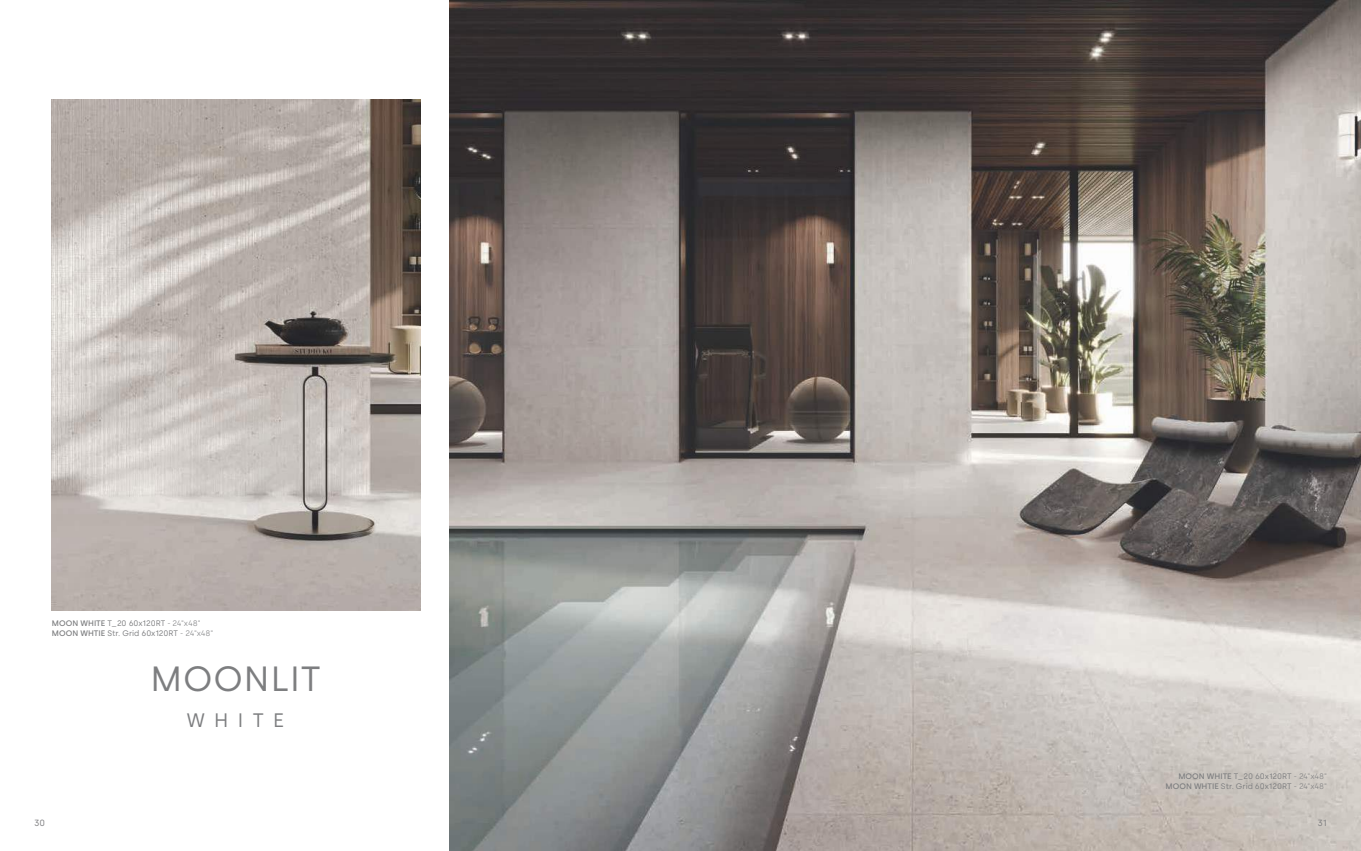
<style>
.page{position:relative;width:1361px;height:851px;background:#fff}
.page>*{position:absolute;margin:0;border:0;box-sizing:border-box;transform-origin:0 0}
.t1{font:35px "Silka";letter-spacing:.035em;color:#7d7e80}
.t2{font:19.5px "Silka";letter-spacing:.48em;color:#7d7e80}
.t3{font:9px "Silka";color:#7e7e80}
.t4{font:8px/10px "Silka";letter-spacing:-.01em;color:#7d7e80}
.s1{font-weight:500}
.s2{font-weight:300}
</style>
<div class="page">
<img style="left:52px;top:100px;width:368px;height:510px">
<img style="left:450px;top:0;width:911px;height:850px">
<p class="t4" style="left:52px;top:618px;width:163px"><span class="s1">MOON WHITE</span> T_20 60x120RT <span class="s2">- 24"x48"<br></span><span class="s1">MOON WHTIE</span> Str. Grid 60x120RT <span class="s2">- 24"x48"</span></p>
<h1 class="t1" style="left:150px;top:658px;width:172px">MOONLIT</h1>
<h2 class="t2" style="left:187px;top:708px;width:99px">WHITE</h2>
<p class="t4" style="left:1165px;top:771px;width:163px;text-align:right"><span class="s1">MOON WHITE</span> T_20 60x120RT <span class="s2">- 24"x48"<br></span><span class="s1">MOON WHTIE</span> Str. Grid 60x120RT <span class="s2">- 24"x48"</span></p>
<p class="t3" style="left:34px;top:816px;width:13px">30</p>
<p class="t3" style="left:1317px;top:816px;width:11px">31</p>
</div>
